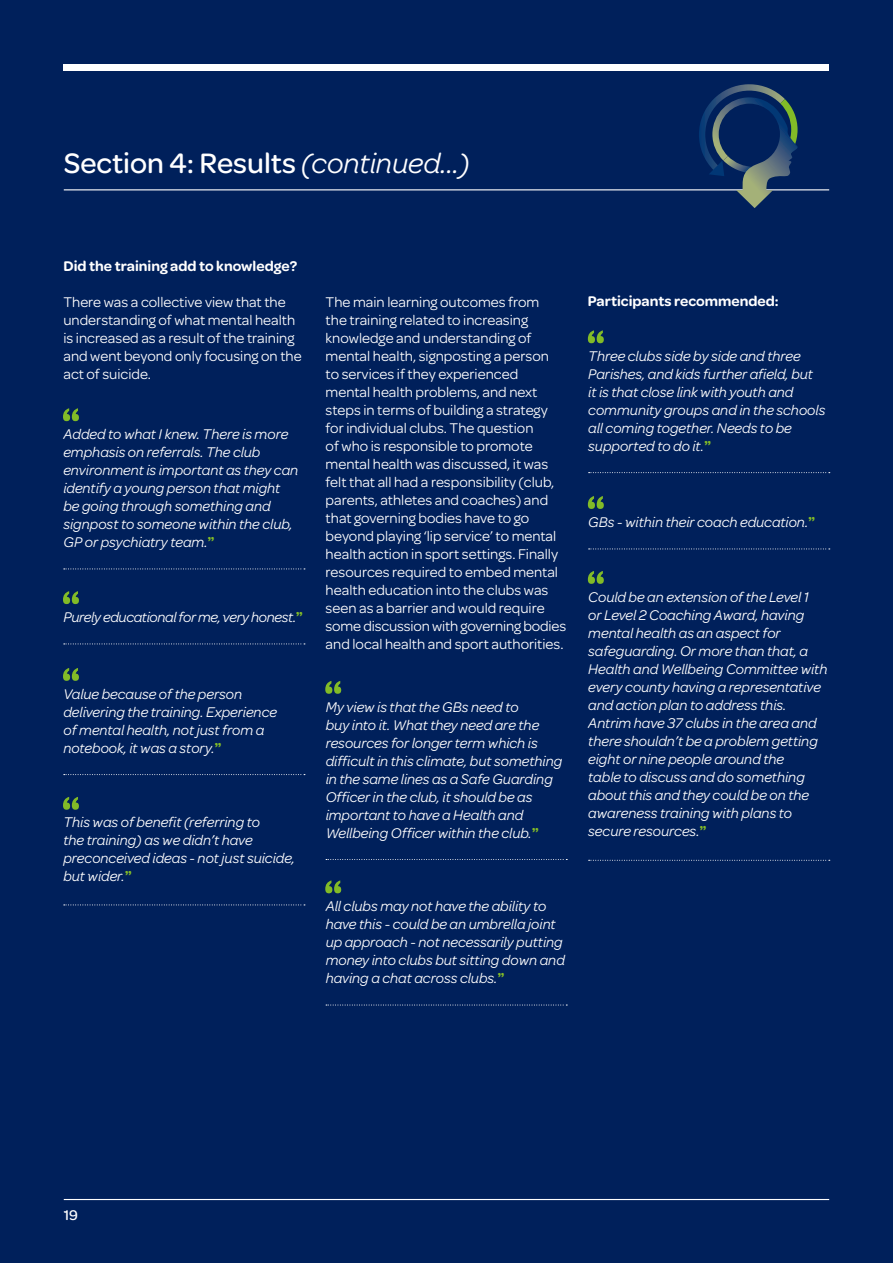
<style>
.page{position:relative;width:893px;height:1263px;background:#00205b}
.page>*{position:absolute;margin:0;border:0;box-sizing:border-box;transform-origin:0 0}
.t1{font:500 30px "Omnes";color:#fff}
.t2{font:italic 15px/18px "Omnes";color:#fff}
.t3{font:15px/18px "Omnes";color:#fff}
.t4{font:600 15px "Omnes";color:#fff}
.t5{font:italic 15px "Omnes";letter-spacing:-.02em;color:#fff}
.t6{font:500 15px "Omnes";color:#fff}
.s1{font-weight:400;font-style:italic}
.s2{font-family:"Britannic";font-weight:700;font-style:normal;color:#82bb27}
</style>
<div class="page">
<div style="left:64px;top:64px;width:765px;height:6px;background:#fff"></div>
<hr style="left:64px;top:1199px;width:765px;height:1px;background:#fff">
<hr style="left:64px;top:189px;width:765px;height:1px;background:#fff">
<svg style="left:699px;top:84px;width:100px;height:124px"></svg>
<svg style="left:64px;top:568px;width:241px;height:1px"></svg>
<svg style="left:326px;top:859px;width:241px;height:1px"></svg>
<svg style="left:589px;top:472px;width:241px;height:1px"></svg>
<svg style="left:326px;top:1005px;width:241px;height:1px"></svg>
<svg style="left:589px;top:549px;width:241px;height:1px"></svg>
<svg style="left:589px;top:860px;width:241px;height:1px"></svg>
<svg style="left:64px;top:643px;width:241px;height:1px"></svg>
<svg style="left:64px;top:774px;width:241px;height:1px"></svg>
<svg style="left:64px;top:904px;width:241px;height:1px"></svg>
<svg style="left:63px;top:408px;width:16px;height:13px"></svg>
<svg style="left:325px;top:681px;width:16px;height:13px"></svg>
<svg style="left:588px;top:330px;width:16px;height:13px"></svg>
<svg style="left:325px;top:880px;width:16px;height:13px"></svg>
<svg style="left:588px;top:496px;width:16px;height:13px"></svg>
<svg style="left:588px;top:571px;width:16px;height:13px"></svg>
<svg style="left:63px;top:591px;width:16px;height:13px"></svg>
<svg style="left:63px;top:668px;width:16px;height:13px"></svg>
<svg style="left:63px;top:797px;width:16px;height:13px"></svg>
<h1 class="t1" style="left:64px;top:146px;width:407px">Section 4: Results <span class="s1">(continued...)</span></h1>
<p class="t4" style="left:63px;top:258px;width:235px">Did the training add to knowledge?</p>
<p class="t3" style="left:63px;top:293px;width:240px">There was a collective view that the understanding of what mental health is increased as a result of the training and went beyond only focusing on the act of suicide.</p>
<p class="t3" style="left:326px;top:293px;width:242px">The main learning outcomes from<br>the training related to increasing knowledge and understanding of mental health, signposting a person to services if they experienced mental health problems, and next steps in terms of building a strategy for individual clubs. The question<br>of who is responsible to promote mental health was discussed, it was felt that all had a responsibility (club, parents, athletes and coaches) and that governing bodies have to go beyond playing ‘lip service’ to mental health action in sport settings. Finally resources required to embed mental health education into the clubs was seen as a barrier and would require some discussion with governing bodies and local health and sport authorities.</p>
<p class="t4" style="left:588px;top:293px;width:192px">Participants recommended:</p>
<p class="t2" style="left:588px;top:347px;width:239px">Three clubs side by side and three<br>Parishes, and kids further afield, but<br>it is that close link with youth and community groups and in the schools all coming together. Needs to be supported to do it.<span class="s2">”</span></p>
<p class="t2" style="left:63px;top:425px;width:236px">Added to what I knew. There is more emphasis on referrals. The club environment is important as they can identify a young person that might be going through something and signpost to someone within the club,<br>GP or psychiatry team.<span class="s2">”</span></p>
<p class="t2" style="left:588px;top:513px;width:229px">GBs - within their coach education.<span class="s2">”</span></p>
<p class="t2" style="left:588px;top:588px;width:241px">Could be an extension of the Level 1<br>or Level 2 Coaching Award, having mental health as an aspect for safeguarding. Or more than that, a<br>Health and Wellbeing Committee with every county having a representative and action plan to address this.<br>Antrim have 37 clubs in the area and there shouldn’t be a problem getting eight or nine people around the<br>table to discuss and do something about this and they could be on the awareness training with plans to secure resources.<span class="s2">”</span></p>
<p class="t5" style="left:63px;top:608px;width:241px">Purely educational for me, very honest.<span class="s2">”</span></p>
<p class="t2" style="left:63px;top:685px;width:215px">Value because of the person delivering the training. Experience of mental health, not just from a notebook, it was a story.<span class="s2">”</span></p>
<p class="t2" style="left:326px;top:698px;width:238px">My view is that the GBs need to<br>buy into it. What they need are the resources for longer term which is difficult in this climate, but something in the same lines as a Safe Guarding Officer in the club, it should be as important to have a Health and Wellbeing Officer within the club.<span class="s2">”</span></p>
<p class="t2" style="left:63px;top:814px;width:233px">This was of benefit (referring to<br>the training) as we didn’t have preconceived ideas - not just suicide, but wider.<span class="s2">”</span></p>
<p class="t6" style="left:64px;top:1207px;width:16px">19</p>
<p class="t2" style="left:326px;top:897px;width:241px">All clubs may not have the ability to have this - could be an umbrella joint up approach - not necessarily putting money into clubs but sitting down and having a chat across clubs.<span class="s2">”</span></p>
</div>
